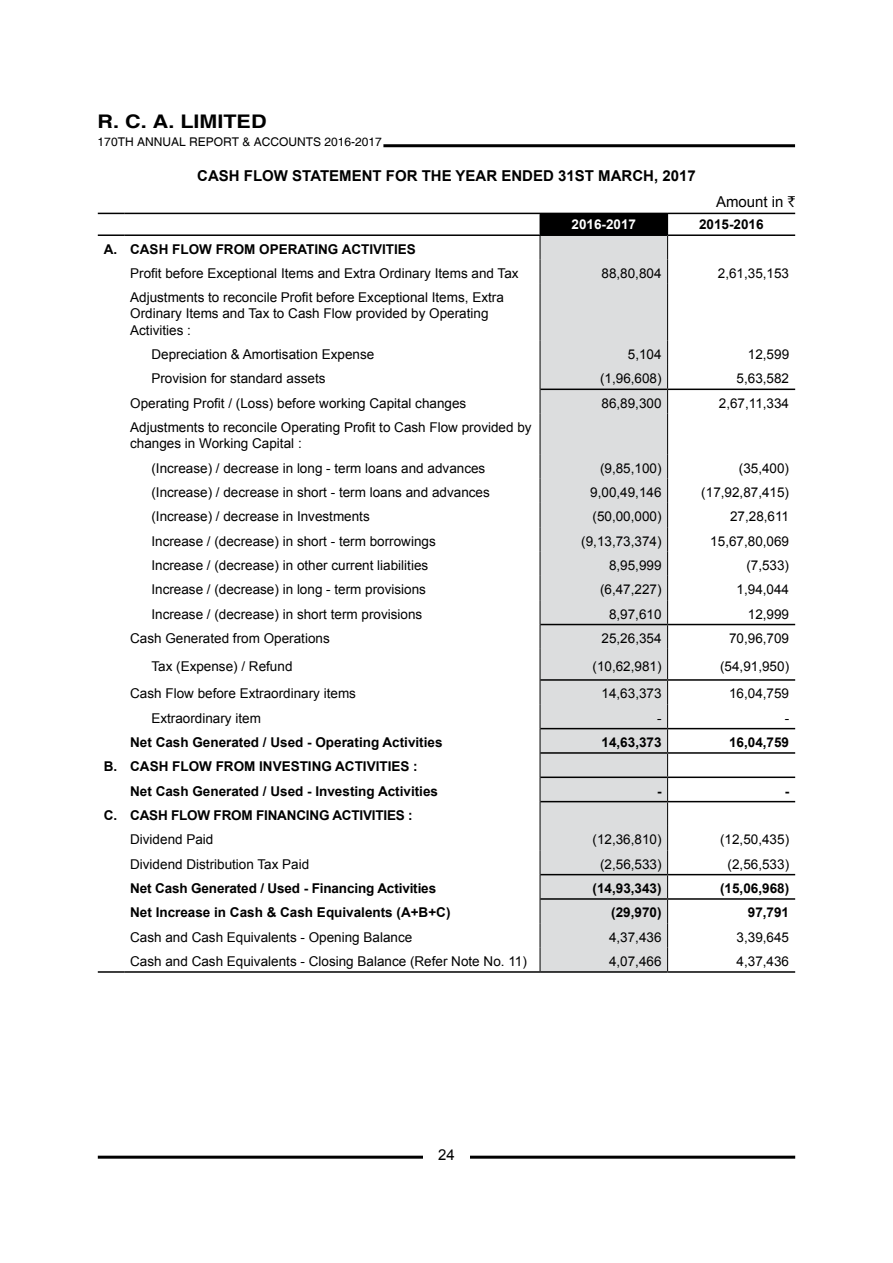
<style>
.page{position:relative;width:893px;height:1263px;background:#fff}
.page>*{position:absolute;margin:0;border:0;box-sizing:border-box;transform-origin:0 0}
.t1{font:700 18.75px "Helvetica";color:#000;scale:1.15 1}
.t2{font:700 15px "Arial";color:#000}
.t3{font:15px "Arial";color:#000}
.t4{font:13.5px/16.2px "Arial";color:#000}
.t5{font:700 13.5px/24.3px "Arial";color:#000}
.t6{font:700 13.5px "Arial";color:#fff}
.t7{font:12px "Helvetica";color:#000}
.s1{font-family:"Rupee Foradian"}
</style>
<div class="page">
<hr style="left:98px;top:1156px;width:697px;height:3px;background:#000">
<div style="left:423px;top:1140px;width:47px;height:30px;background:#fff"></div>
<hr style="left:383px;top:144px;width:412px;height:3px;background:#000">
<div style="left:540px;top:213px;width:128px;height:22px;background:#000"></div>
<div style="left:541px;top:236px;width:126px;height:735px;background:#dcddde"></div>
<svg style="left:540px;top:236px;width:1px;height:48px"></svg>
<svg style="left:667px;top:236px;width:1px;height:48px"></svg>
<hr style="left:540px;top:284px;width:1px;height:57px;background:#000">
<hr style="left:667px;top:284px;width:1px;height:57px;background:#000">
<svg style="left:540px;top:341px;width:1px;height:73px"></svg>
<svg style="left:667px;top:341px;width:1px;height:73px"></svg>
<hr style="left:540px;top:414px;width:1px;height:40px;background:#000">
<hr style="left:667px;top:414px;width:1px;height:40px;background:#000">
<svg style="left:540px;top:454px;width:1px;height:195px"></svg>
<svg style="left:667px;top:454px;width:1px;height:195px"></svg>
<hr style="left:540px;top:649px;width:1px;height:31px;background:#000">
<hr style="left:667px;top:649px;width:1px;height:30px;background:#000">
<svg style="left:540px;top:681px;width:1px;height:290px"></svg>
<svg style="left:667px;top:681px;width:1px;height:290px"></svg>
<hr style="left:98px;top:971px;width:26px;height:2px;background:#000">
<hr style="left:124px;top:971px;width:416px;height:2px;background:#000">
<hr style="left:540px;top:971px;width:128px;height:2px;background:#000">
<hr style="left:668px;top:971px;width:127px;height:2px;background:#000">
<svg style="left:98px;top:213px;width:26px;height:1px"></svg>
<hr style="left:124px;top:213px;width:416px;height:1px;background:#000">
<hr style="left:668px;top:213px;width:127px;height:1px;background:#000">
<hr style="left:98px;top:234px;width:26px;height:2px;background:#000">
<hr style="left:124px;top:234px;width:416px;height:2px;background:#000">
<hr style="left:540px;top:234px;width:128px;height:2px;background:#000">
<hr style="left:668px;top:234px;width:127px;height:2px;background:#000">
<hr style="left:540px;top:389px;width:128px;height:1px;background:#000">
<hr style="left:668px;top:389px;width:127px;height:1px;background:#000">
<hr style="left:540px;top:624px;width:128px;height:1px;background:#000">
<hr style="left:668px;top:624px;width:127px;height:1px;background:#000">
<hr style="left:540px;top:679px;width:128px;height:2px;background:#000">
<hr style="left:668px;top:679px;width:127px;height:2px;background:#000">
<hr style="left:540px;top:728px;width:128px;height:1px;background:#000">
<hr style="left:668px;top:728px;width:127px;height:1px;background:#000">
<hr style="left:540px;top:752px;width:128px;height:2px;background:#000">
<hr style="left:668px;top:752px;width:127px;height:2px;background:#000">
<hr style="left:540px;top:776px;width:128px;height:2px;background:#000">
<hr style="left:668px;top:776px;width:127px;height:2px;background:#000">
<hr style="left:540px;top:801px;width:128px;height:1px;background:#000">
<hr style="left:668px;top:801px;width:127px;height:1px;background:#000">
<hr style="left:540px;top:874px;width:128px;height:1px;background:#000">
<hr style="left:668px;top:874px;width:127px;height:1px;background:#000">
<hr style="left:540px;top:898px;width:128px;height:2px;background:#000">
<hr style="left:668px;top:898px;width:127px;height:2px;background:#000">
<h1 class="t1" style="left:98px;top:111px;width:148px">R. C. A. LIMITED</h1>
<p class="t7" style="left:98px;top:135px;width:286px">170TH ANNUAL REPORT &amp; ACCOUNTS 2016-2017</p>
<p class="t2" style="left:197px;top:170px;width:500px">CASH FLOW STATEMENT FOR THE YEAR ENDED 31ST MARCH, 2017</p>
<p class="t6" style="left:571px;top:219px;width:66px">2016-2017</p>
<p class="t5" style="left:699px;top:214px;width:66px">2015-2016</p>
<p class="t5" style="left:104px;top:238px;width:314px">A. CASH FLOW FROM OPERATING ACTIVITIES</p>
<p class="t4" style="left:130px;top:266px;width:390px">Profit before Exceptional Items and Extra Ordinary Items and Tax</p>
<p class="t4" style="left:601px;top:266px;width:62px">88,80,804</p>
<p class="t4" style="left:718px;top:266px;width:73px">2,61,35,153</p>
<p class="t4" style="left:130px;top:291px;width:375px">Adjustments to reconcile Profit before Exceptional Items, Extra<br>Ordinary Items and Tax to Cash Flow provided by Operating<br>Activities :</p>
<p class="t4" style="left:151px;top:347px;width:224px">Depreciation &amp; Amortisation Expense</p>
<p class="t4" style="left:628px;top:347px;width:35px">5,104</p>
<p class="t4" style="left:748px;top:347px;width:43px">12,599</p>
<p class="t4" style="left:151px;top:372px;width:176px">Provision for standard assets</p>
<p class="t4" style="left:600px;top:372px;width:63px">(1,96,608)</p>
<p class="t4" style="left:737px;top:372px;width:54px">5,63,582</p>
<p class="t4" style="left:130px;top:396px;width:338px">Operating Profit / (Loss) before working Capital changes</p>
<p class="t4" style="left:601px;top:396px;width:62px">86,89,300</p>
<p class="t4" style="left:719px;top:396px;width:72px">2,67,11,334</p>
<p class="t4" style="left:130px;top:420px;width:403px">Adjustments to reconcile Operating Profit to Cash Flow provided by changes in Working Capital :</p>
<p class="t4" style="left:151px;top:461px;width:335px">(Increase) / decrease in long - term loans and advances</p>
<p class="t4" style="left:600px;top:461px;width:63px">(9,85,100)</p>
<p class="t4" style="left:739px;top:461px;width:52px">(35,400)</p>
<p class="t4" style="left:151px;top:485px;width:340px">(Increase) / decrease in short - term loans and advances</p>
<p class="t4" style="left:590px;top:485px;width:73px">9,00,49,146</p>
<p class="t4" style="left:701px;top:485px;width:89px">(17,92,87,415)</p>
<p class="t4" style="left:151px;top:510px;width:220px">(Increase) / decrease in Investments</p>
<p class="t4" style="left:593px;top:510px;width:71px">(50,00,000)</p>
<p class="t4" style="left:730px;top:510px;width:61px">27,28,611</p>
<p class="t4" style="left:151px;top:534px;width:286px">Increase / (decrease) in short - term borrowings</p>
<p class="t4" style="left:581px;top:534px;width:82px">(9,13,73,374)</p>
<p class="t4" style="left:710px;top:534px;width:80px">15,67,80,069</p>
<p class="t4" style="left:151px;top:558px;width:278px">Increase / (decrease) in other current liabilities</p>
<p class="t4" style="left:609px;top:558px;width:54px">8,95,999</p>
<p class="t4" style="left:746px;top:558px;width:44px">(7,533)</p>
<p class="t4" style="left:151px;top:583px;width:276px">Increase / (decrease) in long - term provisions</p>
<p class="t4" style="left:600px;top:583px;width:63px">(6,47,227)</p>
<p class="t4" style="left:737px;top:583px;width:54px">1,94,044</p>
<p class="t4" style="left:151px;top:607px;width:272px">Increase / (decrease) in short term provisions</p>
<p class="t4" style="left:609px;top:607px;width:54px">8,97,610</p>
<p class="t4" style="left:748px;top:607px;width:43px">12,999</p>
<p class="t4" style="left:130px;top:631px;width:201px">Cash Generated from Operations</p>
<p class="t4" style="left:602px;top:631px;width:62px">25,26,354</p>
<p class="t4" style="left:729px;top:631px;width:62px">70,96,709</p>
<p class="t4" style="left:151px;top:660px;width:143px">Tax (Expense) / Refund</p>
<p class="t4" style="left:593px;top:660px;width:71px">(10,62,981)</p>
<p class="t4" style="left:720px;top:660px;width:71px">(54,91,950)</p>
<p class="t4" style="left:130px;top:687px;width:227px">Cash Flow before Extraordinary items</p>
<p class="t4" style="left:602px;top:687px;width:62px">14,63,373</p>
<p class="t4" style="left:729px;top:687px;width:62px">16,04,759</p>
<p class="t4" style="left:151px;top:711px;width:111px">Extraordinary item</p>
<p class="t4" style="left:657px;top:711px;width:6px">-</p>
<p class="t4" style="left:785px;top:711px;width:6px">-</p>
<p class="t5" style="left:130px;top:731px;width:314px">Net Cash Generated / Used - Operating Activities</p>
<p class="t5" style="left:602px;top:731px;width:62px">14,63,373</p>
<p class="t5" style="left:729px;top:731px;width:62px">16,04,759</p>
<p class="t5" style="left:130px;top:756px;width:309px;text-indent:-26px">B. CASH FLOW FROM INVESTING ACTIVITIES :<br>Net Cash Generated / Used - Investing Activities</p>
<p class="t3" style="left:716px;top:196px;width:81px">Amount in <span class="s1">`</span></p>
<p class="t5" style="left:657px;top:780px;width:6px">-</p>
<p class="t5" style="left:785px;top:780px;width:6px">-</p>
<p class="t5" style="left:104px;top:804px;width:310px">C. CASH FLOW FROM FINANCING ACTIVITIES :</p>
<p class="t4" style="left:130px;top:833px;width:85px">Dividend Paid</p>
<p class="t4" style="left:593px;top:833px;width:71px">(12,36,810)</p>
<p class="t4" style="left:720px;top:833px;width:71px">(12,50,435)</p>
<p class="t4" style="left:130px;top:857px;width:181px">Dividend Distribution Tax Paid</p>
<p class="t4" style="left:600px;top:857px;width:63px">(2,56,533)</p>
<p class="t4" style="left:728px;top:857px;width:63px">(2,56,533)</p>
<p class="t5" style="left:130px;top:877px;width:307px">Net Cash Generated / Used - Financing Activities</p>
<p class="t5" style="left:593px;top:877px;width:71px">(14,93,343)</p>
<p class="t5" style="left:720px;top:877px;width:71px">(15,06,968)</p>
<p class="t5" style="left:130px;top:902px;width:322px">Net Increase in Cash &amp; Cash Equivalents (A+B+C)</p>
<p class="t5" style="left:611px;top:902px;width:52px">(29,970)</p>
<p class="t5" style="left:748px;top:902px;width:43px">97,791</p>
<p class="t4" style="left:130px;top:930px;width:284px">Cash and Cash Equivalents - Opening Balance</p>
<p class="t4" style="left:609px;top:930px;width:54px">4,37,436</p>
<p class="t4" style="left:737px;top:930px;width:54px">3,39,645</p>
<p class="t4" style="left:130px;top:954px;width:398px">Cash and Cash Equivalents - Closing Balance (Refer Note No. 11)</p>
<p class="t4" style="left:609px;top:954px;width:54px">4,07,466</p>
<p class="t4" style="left:737px;top:954px;width:54px">4,37,436</p>
<p class="t3" style="left:438px;top:1149px;width:18px">24</p>
</div>
